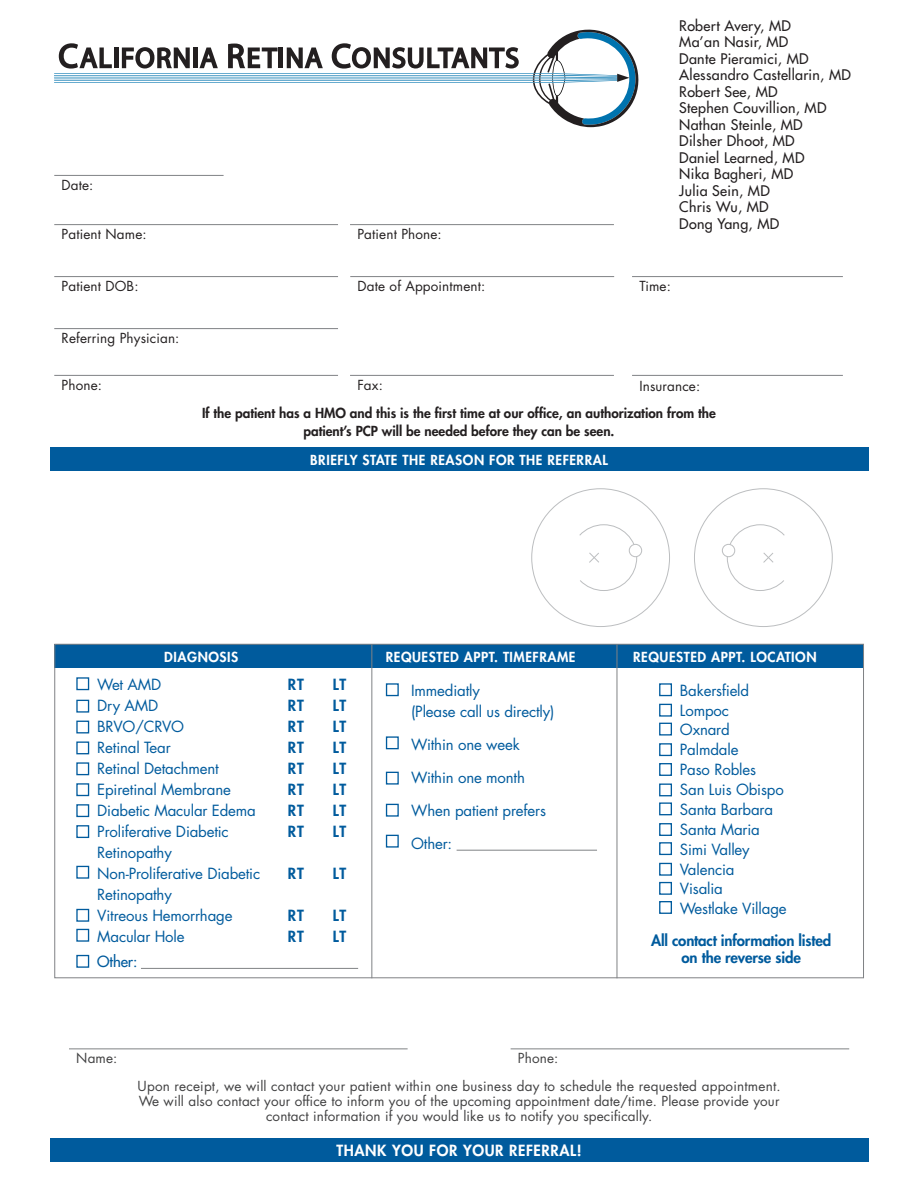
<style>
.page{position:relative;width:918px;height:1188px;background:#fff}
.page>*{position:absolute;margin:0;border:0;box-sizing:border-box;transform-origin:0 0}
.t1{font:15px/21px "Futura Std";letter-spacing:-.01em;color:#005b9d}
.t2{font:800 15px/16.5px "Futura Std";letter-spacing:-.01em;color:#005b9d;text-align:center}
.t3{font:800 15px "Futura Std";letter-spacing:.04em;color:#fff}
.t4{font:500 15px "Futura Std";letter-spacing:-.01em;color:#005b9d}
.t5{font:500 14.25px "Futura Std";letter-spacing:.02em;color:#231f20}
.t6{font:13.5px/15px "Futura Std";letter-spacing:.01em;color:#414142;text-align:center}
.t7{font:800 13.5px/18px "Futura Std";color:#231f20;text-align:center}
.t8{font:13.5px "Futura Std";letter-spacing:.01em;color:#231f20}
.t9{font:800 13.5px "Futura Std";letter-spacing:.04em;color:#fff}
</style>
<div class="page">
<hr style="left:54px;top:175px;width:170px;height:1px;background:#808285">
<hr style="left:54px;top:328px;width:284px;height:1px;background:#808285">
<hr style="left:54px;top:375px;width:284px;height:1px;background:#808285">
<hr style="left:632px;top:375px;width:211px;height:1px;background:#808285">
<hr style="left:54px;top:224px;width:284px;height:1px;background:#808285">
<hr style="left:350px;top:276px;width:264px;height:1px;background:#808285">
<hr style="left:54px;top:276px;width:284px;height:1px;background:#808285">
<div style="left:54px;top:644px;width:810px;height:23px;background:#005b9d"></div>
<hr style="left:350px;top:375px;width:264px;height:1px;background:#808285">
<hr style="left:350px;top:224px;width:264px;height:1px;background:#808285">
<hr style="left:632px;top:276px;width:211px;height:1px;background:#808285">
<hr style="left:69px;top:1048px;width:339px;height:1px;background:#808285">
<hr style="left:511px;top:1048px;width:338px;height:1px;background:#808285">
<div style="left:50px;top:1138px;width:818px;height:24px;background:#005b9d"></div>
<div style="left:50px;top:447px;width:818px;height:23px;background:#005b9d"></div>
<hr style="left:371px;top:644px;width:1px;height:334px;background:#808285">
<hr style="left:616px;top:644px;width:1px;height:334px;background:#808285">
<hr style="left:457px;top:850px;width:140px;height:1px;background:#808285">
<hr style="left:141px;top:968px;width:217px;height:1px;background:#808285">
<div style="left:76px;top:677px;width:13px;height:13px;border:1px solid #005b9d"></div>
<div style="left:659px;top:683px;width:13px;height:13px;border:1px solid #005b9d"></div>
<div style="left:386px;top:683px;width:13px;height:13px;border:1px solid #005b9d"></div>
<div style="left:76px;top:700px;width:13px;height:13px;border:1px solid #005b9d"></div>
<div style="left:659px;top:704px;width:13px;height:13px;border:1px solid #005b9d"></div>
<div style="left:386px;top:736px;width:13px;height:13px;border:1px solid #005b9d"></div>
<div style="left:76px;top:721px;width:13px;height:12px;border:1px solid #005b9d"></div>
<div style="left:659px;top:723px;width:13px;height:13px;border:1px solid #005b9d"></div>
<div style="left:386px;top:772px;width:13px;height:13px;border:1px solid #005b9d"></div>
<div style="left:76px;top:741px;width:13px;height:13px;border:1px solid #005b9d"></div>
<div style="left:659px;top:743px;width:13px;height:13px;border:1px solid #005b9d"></div>
<div style="left:386px;top:804px;width:13px;height:13px;border:1px solid #005b9d"></div>
<div style="left:76px;top:762px;width:13px;height:13px;border:1px solid #005b9d"></div>
<div style="left:659px;top:763px;width:13px;height:13px;border:1px solid #005b9d"></div>
<div style="left:386px;top:835px;width:13px;height:13px;border:1px solid #005b9d"></div>
<div style="left:76px;top:783px;width:13px;height:13px;border:1px solid #005b9d"></div>
<div style="left:659px;top:784px;width:13px;height:12px;border:1px solid #005b9d"></div>
<div style="left:76px;top:825px;width:13px;height:13px;border:1px solid #005b9d"></div>
<div style="left:76px;top:804px;width:13px;height:13px;border:1px solid #005b9d"></div>
<div style="left:659px;top:802px;width:13px;height:13px;border:1px solid #005b9d"></div>
<div style="left:76px;top:866px;width:13px;height:13px;border:1px solid #005b9d"></div>
<div style="left:659px;top:823px;width:13px;height:13px;border:1px solid #005b9d"></div>
<div style="left:76px;top:909px;width:13px;height:13px;border:1px solid #005b9d"></div>
<div style="left:659px;top:842px;width:13px;height:13px;border:1px solid #005b9d"></div>
<div style="left:76px;top:929px;width:13px;height:13px;border:1px solid #005b9d"></div>
<div style="left:659px;top:863px;width:13px;height:13px;border:1px solid #005b9d"></div>
<div style="left:659px;top:882px;width:13px;height:13px;border:1px solid #005b9d"></div>
<div style="left:659px;top:901px;width:13px;height:13px;border:1px solid #005b9d"></div>
<div style="left:76px;top:955px;width:13px;height:13px;border:1px solid #005b9d"></div>
<div style="left:722px;top:544px;width:13px;height:13px;border:1px solid #bcbec0;border-radius:50%"></div>
<div style="left:629px;top:544px;width:13px;height:13px;border:1px solid #bcbec0;border-radius:50%"></div>
<svg style="left:579px;top:524px;width:58px;height:67px"></svg>
<svg style="left:727px;top:524px;width:58px;height:67px"></svg>
<svg style="left:54px;top:30px;width:584px;height:97px"></svg>
<p class="t8" style="left:62px;top:176px;width:33px">Date:</p>
<p class="t8" style="left:62px;top:225px;width:87px">Patient Name:</p>
<p class="t8" style="left:357px;top:225px;width:86px">Patient Phone:</p>
<p class="t8" style="left:62px;top:277px;width:78px">Patient DOB:</p>
<p class="t8" style="left:358px;top:277px;width:129px">Date of Appointment:</p>
<p class="t5" style="left:679px;top:17px;width:113px">Robert Avery, MD</p>
<p class="t5" style="left:679px;top:33px;width:111px">Ma’an Nasir, MD</p>
<p class="t5" style="left:679px;top:50px;width:131px">Dante Pieramici, MD</p>
<p class="t5" style="left:679px;top:66px;width:173px">Alessandro Castellarin, MD</p>
<p class="t5" style="left:679px;top:83px;width:100px">Robert See, MD</p>
<p class="t5" style="left:679px;top:99px;width:149px">Stephen Couvillion, MD</p>
<p class="t5" style="left:679px;top:116px;width:125px">Nathan Steinle, MD</p>
<p class="t5" style="left:679px;top:132px;width:117px">Dilsher Dhoot, MD</p>
<p class="t5" style="left:679px;top:149px;width:127px">Daniel Learned, MD</p>
<p class="t5" style="left:679px;top:165px;width:116px">Nika Bagheri, MD</p>
<p class="t5" style="left:679px;top:182px;width:92px">Julia Sein, MD</p>
<p class="t5" style="left:679px;top:198px;width:91px">Chris Wu, MD</p>
<p class="t5" style="left:679px;top:215px;width:101px">Dong Yang, MD</p>
<p class="t8" style="left:639px;top:277px;width:33px">Time:</p>
<p class="t8" style="left:62px;top:329px;width:119px">Referring Physician:</p>
<p class="t8" style="left:62px;top:376px;width:42px">Phone:</p>
<p class="t8" style="left:639px;top:377px;width:62px">Insurance:</p>
<p class="t8" style="left:357px;top:376px;width:27px">Fax:</p>
<p class="t7" style="left:202px;top:404px;width:515px">If the patient has a HMO and this is the first time at our office, an authorization from the patient’s PCP will be needed before they can be seen.</p>
<p class="t9" style="left:310px;top:451px;width:299px">BRIEFLY STATE THE REASON FOR THE REFERRAL</p>
<p class="t9" style="left:164px;top:648px;width:76px">DIAGNOSIS</p>
<p class="t9" style="left:386px;top:648px;width:191px">REQUESTED APPT. TIMEFRAME</p>
<p class="t9" style="left:633px;top:648px;width:185px">REQUESTED APPT. LOCATION</p>
<p class="t1" style="left:97px;top:674px;width:66px">Wet AMD</p>
<p class="t1" style="left:97px;top:695px;width:63px">Dry AMD</p>
<p class="t1" style="left:97px;top:716px;width:88px">BRVO/CRVO</p>
<p class="t1" style="left:97px;top:737px;width:75px">Retinal Tear</p>
<p class="t1" style="left:97px;top:758px;width:123px">Retinal Detachment</p>
<p class="t1" style="left:97px;top:779px;width:135px">Epiretinal Membrane</p>
<p class="t1" style="left:97px;top:800px;width:160px">Diabetic Macular Edema</p>
<p class="t1" style="left:97px;top:821px;width:133px">Proliferative Diabetic<br>Retinopathy</p>
<p class="t1" style="left:97px;top:863px;width:164px">Non-Proliferative Diabetic<br>Retinopathy</p>
<p class="t1" style="left:97px;top:905px;width:137px">Vitreous Hemorrhage</p>
<p class="t1" style="left:97px;top:926px;width:89px">Macular Hole</p>
<p class="t4" style="left:97px;top:952px;width:42px">Other:</p>
<p class="t2" style="left:288px;top:676px;width:18px">RT</p>
<p class="t2" style="left:333px;top:676px;width:15px">LT</p>
<p class="t2" style="left:288px;top:697px;width:18px">RT</p>
<p class="t2" style="left:333px;top:697px;width:15px">LT</p>
<p class="t2" style="left:288px;top:718px;width:18px">RT</p>
<p class="t2" style="left:333px;top:718px;width:15px">LT</p>
<p class="t2" style="left:288px;top:739px;width:18px">RT</p>
<p class="t2" style="left:333px;top:739px;width:15px">LT</p>
<p class="t2" style="left:288px;top:760px;width:18px">RT</p>
<p class="t2" style="left:333px;top:760px;width:15px">LT</p>
<p class="t2" style="left:288px;top:781px;width:18px">RT</p>
<p class="t2" style="left:333px;top:781px;width:15px">LT</p>
<p class="t2" style="left:288px;top:802px;width:18px">RT</p>
<p class="t2" style="left:333px;top:802px;width:15px">LT</p>
<p class="t2" style="left:288px;top:823px;width:18px">RT</p>
<p class="t2" style="left:333px;top:823px;width:15px">LT</p>
<p class="t2" style="left:288px;top:865px;width:18px">RT</p>
<p class="t2" style="left:333px;top:865px;width:15px">LT</p>
<p class="t2" style="left:288px;top:907px;width:18px">RT</p>
<p class="t2" style="left:333px;top:907px;width:15px">LT</p>
<p class="t2" style="left:288px;top:928px;width:18px">RT</p>
<p class="t2" style="left:333px;top:928px;width:15px">LT</p>
<p class="t1" style="left:411px;top:680px;width:70px">Immediatly</p>
<p class="t1" style="left:411px;top:701px;width:145px">(Please call us directly)</p>
<p class="t1" style="left:411px;top:734px;width:110px">Within one week</p>
<p class="t1" style="left:411px;top:767px;width:115px">Within one month</p>
<p class="t1" style="left:411px;top:800px;width:136px">When patient prefers</p>
<p class="t1" style="left:411px;top:833px;width:43px">Other:</p>
<p class="t6" style="left:76px;top:1051px;width:43px">Name:</p>
<p class="t6" style="left:518px;top:1051px;width:42px">Phone:</p>
<p class="t1" style="left:680px;top:680px;width:71px">Bakersfield</p>
<p class="t1" style="left:680px;top:700px;width:51px">Lompoc</p>
<p class="t1" style="left:680px;top:720px;width:51px">Oxnard</p>
<p class="t1" style="left:680px;top:739px;width:60px">Palmdale</p>
<p class="t1" style="left:680px;top:759px;width:78px">Paso Robles</p>
<p class="t1" style="left:680px;top:779px;width:105px">San Luis Obispo</p>
<p class="t1" style="left:680px;top:799px;width:95px">Santa Barbara</p>
<p class="t1" style="left:680px;top:819px;width:82px">Santa Maria</p>
<p class="t1" style="left:680px;top:839px;width:71px">Simi Valley</p>
<p class="t1" style="left:680px;top:859px;width:56px">Valencia</p>
<p class="t1" style="left:680px;top:879px;width:45px">Visalia</p>
<p class="t1" style="left:680px;top:898px;width:108px">Westlake Village</p>
<p class="t2" style="left:651px;top:933px;width:182px">All contact information listed on the reverse side</p>
<p class="t6" style="left:138px;top:1079px;width:645px">Upon receipt, we will contact your patient within one business day to schedule the requested appointment.<br>We will also contact your office to inform you of the upcoming appointment date/time. Please provide your contact information if you would like us to notify you specifically.</p>
<p class="t3" style="left:336px;top:1141px;width:247px">THANK YOU FOR YOUR REFERRAL!</p>
</div>
